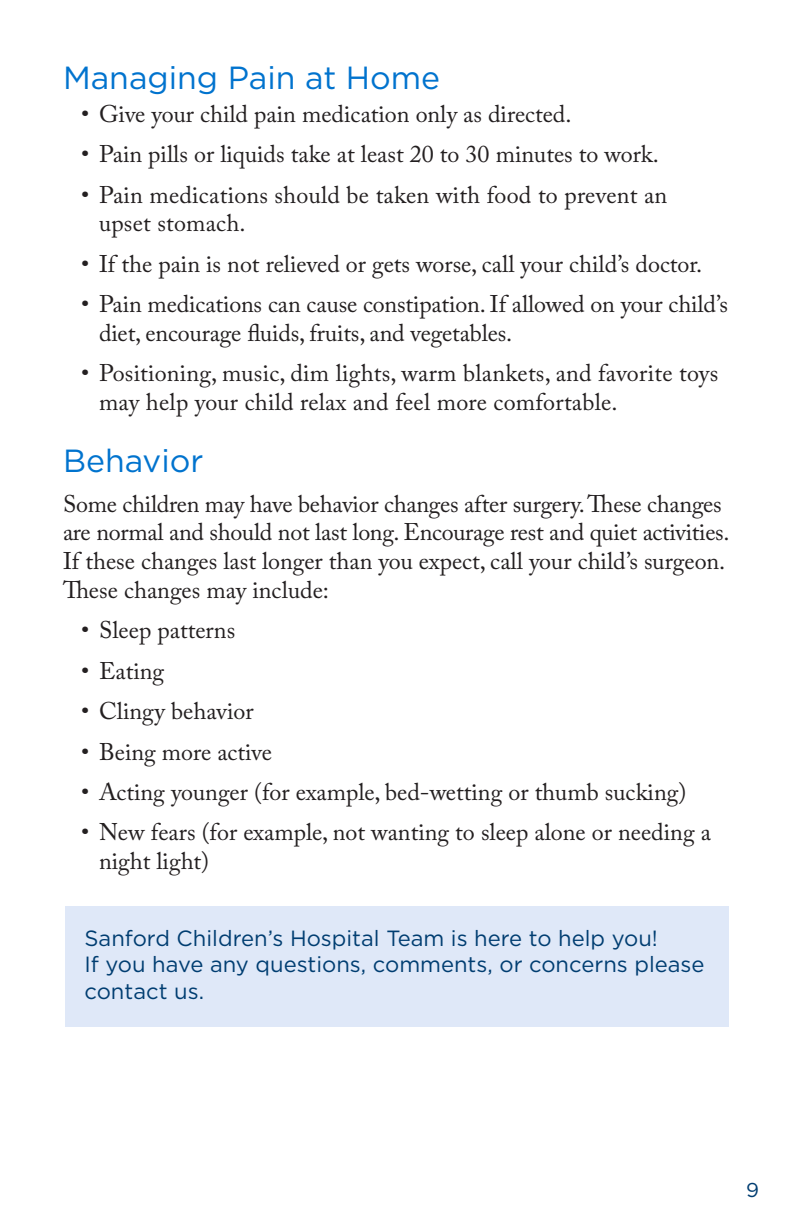
<style>
.page{position:relative;width:792px;height:1224px;background:#fff}
.page>*{position:absolute;margin:0;border:0;box-sizing:border-box;transform-origin:0 0}
.Header_2__Navy{font:32px "Gotham";color:#0073ce}
.Body_Copy{font:24px/28.8px "Adobe Caslon Pro";color:#231f20}
.Gotham_Body{font:22px/26.4px "Gotham";color:#003d71}
.t1{font:20px "Gotham";color:#003d71}
</style>
<div class="page">
<div style="left:65px;top:906px;width:664px;height:121px;background:#dfe8f8"></div>
<p class="Header_2__Navy" style="left:63px;top:57px;width:379px">Managing Pain at Home</p>
<p class="Body_Copy" style="left:81px;top:99px;width:492px">• Give your child pain medication only as directed.</p>
<p class="Body_Copy" style="left:81px;top:140px;width:579px">• Pain pills or liquids take at least 20 to 30 minutes to work.</p>
<p class="Body_Copy" style="left:99px;top:180px;width:570px;text-indent:-18px">• Pain medications should be taken with food to prevent an upset stomach.</p>
<p class="Body_Copy" style="left:81px;top:249px;width:623px">• If the pain is not relieved or gets worse, call your child’s doctor.</p>
<p class="Body_Copy" style="left:99px;top:289px;width:630px;text-indent:-18px">• Pain medications can cause constipation. If allowed on your child’s diet, encourage fluids, fruits, and vegetables.</p>
<p class="Body_Copy" style="left:99px;top:359px;width:621px;text-indent:-18px">• Positioning, music, dim lights, warm blankets, and favorite toys may help your child relax and feel more comfortable.</p>
<p class="Header_2__Navy" style="left:63px;top:440px;width:142px">Behavior</p>
<p class="Body_Copy" style="left:63px;top:489px;width:668px">Some children may have behavior changes after surgery. These changes are normal and should not last long. Encourage rest and quiet activities.<br>If these changes last longer than you expect, call your child’s surgeon.<br>These changes may include:</p>
<p class="Body_Copy" style="left:81px;top:616px;width:156px">• Sleep patterns</p>
<p class="Body_Copy" style="left:81px;top:656px;width:85px">• Eating</p>
<p class="Body_Copy" style="left:81px;top:696px;width:174px">• Clingy behavior</p>
<p class="Body_Copy" style="left:81px;top:737px;width:193px">• Being more active</p>
<p class="Body_Copy" style="left:81px;top:777px;width:607px">• Acting younger (for example, bed-wetting or thumb sucking)</p>
<p class="Body_Copy" style="left:99px;top:818px;width:613px;text-indent:-18px">• New fears (for example, not wanting to sleep alone or needing a night light)</p>
<p class="Gotham_Body" style="left:85px;top:925px;width:622px">Sanford Children’s Hospital Team is here to help you!<br>If you have any questions, comments, or concerns please contact us.</p>
<p class="t1" style="left:746px;top:1177px;width:14px">9</p>
</div>
